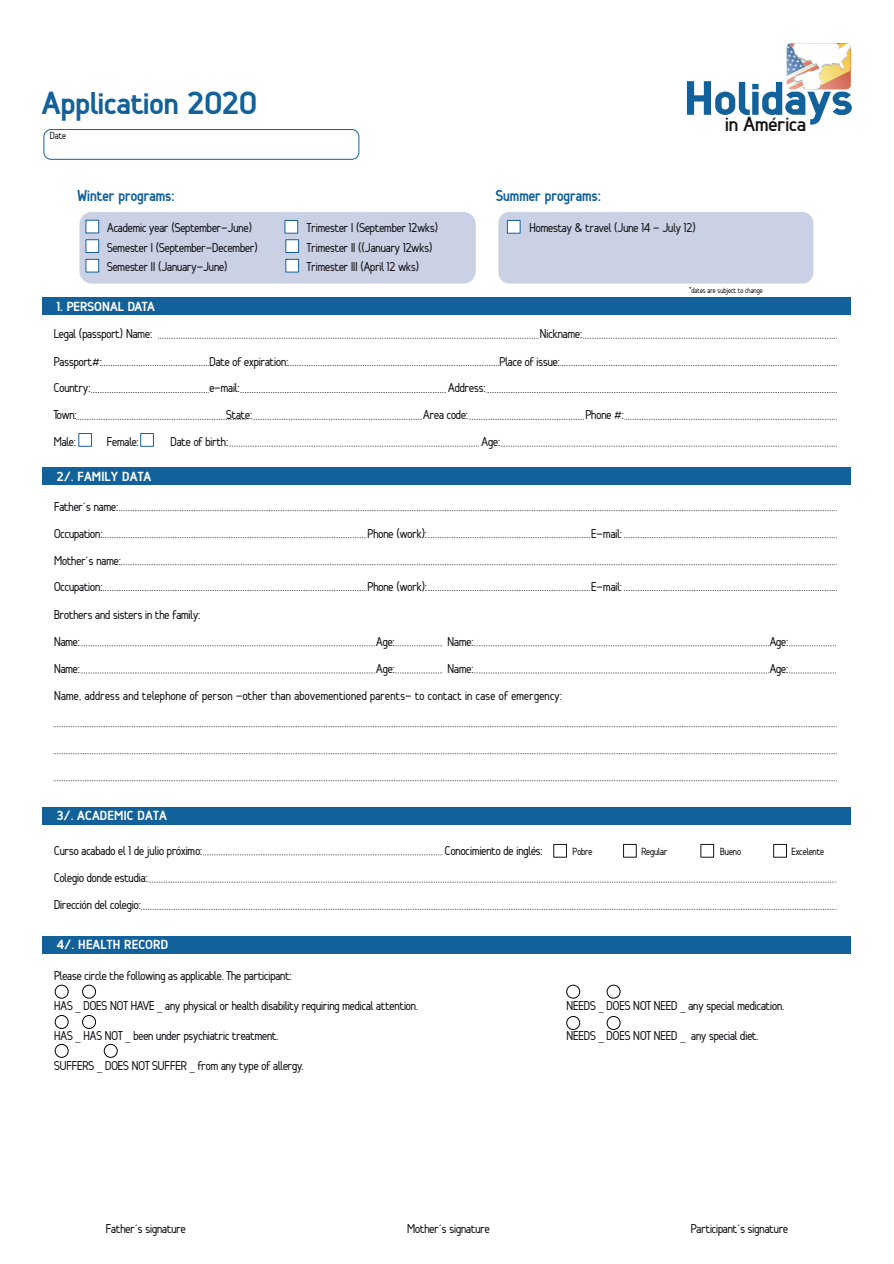
<style>
.page{position:relative;width:894px;height:1264px;background:#fff}
.page>*{position:absolute;margin:0;border:0;box-sizing:border-box;transform-origin:0 0}
.t1{font:36.15px "Min Three";color:#13619b;scale:1.1 1}
.t2{font:23.25px "Min Two";color:#12100f;scale:1.1 1}
.t3{font:18px "Min Three";color:#13619b}
.t4{font:15px/30px "Min One";color:#171419}
.t5{font:15px/27px "Min One";letter-spacing:.005em;color:#151418}
.t6{font:15px "Min Three";letter-spacing:.01em;color:#fff;scale:1.09 1}
.t7{font:15px "Min Three";letter-spacing:.01em;color:#fff;scale:1.1 1}
.t8{font:12px "Min One";letter-spacing:-.005em;color:#151418}
.t9{font:12px "Min One";color:#231f20}
.t10{font:9px "Min One";color:#171419}
</style>
<div class="page">
<div style="left:623px;top:844px;width:13px;height:13px;border:1px solid #151418"></div>
<div style="left:773px;top:844px;width:13px;height:13px;border:1px solid #151418"></div>
<div style="left:43px;top:297px;width:808px;height:18px;background:#13619b"></div>
<div style="left:43px;top:467px;width:808px;height:18px;background:#13619b"></div>
<div style="left:43px;top:806px;width:808px;height:18px;background:#13619b"></div>
<div style="left:553px;top:844px;width:13px;height:13px;border:1px solid #151418"></div>
<svg style="left:686px;top:43px;width:165px;height:82px"></svg>
<div style="left:43px;top:129px;width:316px;height:31px;border:1px solid #13619b;border-radius:7px"></div>
<svg style="left:583px;top:338px;width:253px;height:1px"></svg>
<svg style="left:159px;top:338px;width:379px;height:1px"></svg>
<svg style="left:487px;top:392px;width:349px;height:1px"></svg>
<svg style="left:240px;top:392px;width:206px;height:1px"></svg>
<svg style="left:92px;top:392px;width:117px;height:1px"></svg>
<svg style="left:625px;top:419px;width:211px;height:1px"></svg>
<svg style="left:469px;top:419px;width:115px;height:1px"></svg>
<svg style="left:253px;top:419px;width:170px;height:1px"></svg>
<svg style="left:77px;top:419px;width:170px;height:1px"></svg>
<svg style="left:501px;top:445px;width:335px;height:1px"></svg>
<svg style="left:229px;top:445px;width:250px;height:1px"></svg>
<svg style="left:54px;top:726px;width:782px;height:1px"></svg>
<svg style="left:395px;top:645px;width:48px;height:1px"></svg>
<svg style="left:81px;top:645px;width:295px;height:1px"></svg>
<svg style="left:789px;top:645px;width:47px;height:1px"></svg>
<svg style="left:474px;top:645px;width:295px;height:1px"></svg>
<svg style="left:119px;top:510px;width:717px;height:1px"></svg>
<svg style="left:121px;top:564px;width:715px;height:1px"></svg>
<svg style="left:624px;top:537px;width:212px;height:1px"></svg>
<svg style="left:428px;top:537px;width:162px;height:1px"></svg>
<svg style="left:104px;top:537px;width:263px;height:1px"></svg>
<svg style="left:54px;top:753px;width:782px;height:1px"></svg>
<svg style="left:54px;top:780px;width:782px;height:1px"></svg>
<svg style="left:204px;top:854px;width:239px;height:1px"></svg>
<svg style="left:149px;top:881px;width:687px;height:1px"></svg>
<svg style="left:141px;top:908px;width:692px;height:1px"></svg>
<div style="left:43px;top:935px;width:808px;height:18px;background:#13619b"></div>
<svg style="left:395px;top:672px;width:48px;height:1px"></svg>
<svg style="left:81px;top:672px;width:295px;height:1px"></svg>
<svg style="left:789px;top:672px;width:47px;height:1px"></svg>
<svg style="left:474px;top:672px;width:295px;height:1px"></svg>
<div style="left:79px;top:433px;width:13px;height:13px;background:#fff;border:1px solid #13619b"></div>
<div style="left:140px;top:433px;width:14px;height:13px;background:#fff;border:1px solid #13619b"></div>
<svg style="left:560px;top:365px;width:276px;height:1px"></svg>
<svg style="left:288px;top:365px;width:211px;height:1px"></svg>
<svg style="left:103px;top:365px;width:106px;height:1px"></svg>
<svg style="left:624px;top:590px;width:212px;height:1px"></svg>
<svg style="left:428px;top:590px;width:162px;height:1px"></svg>
<svg style="left:104px;top:590px;width:263px;height:1px"></svg>
<div style="left:55px;top:984px;width:13px;height:14px;border:1px solid #000001;border-radius:50%"></div>
<div style="left:82px;top:984px;width:14px;height:14px;border:1px solid #000001;border-radius:50%"></div>
<div style="left:566px;top:984px;width:14px;height:14px;border:1px solid #000001;border-radius:50%"></div>
<svg style="left:607px;top:984px;width:13px;height:13px"></svg>
<div style="left:606px;top:984px;width:14px;height:14px;border:1px solid #000001;border-radius:50%"></div>
<svg style="left:566px;top:1016px;width:13px;height:13px"></svg>
<div style="left:566px;top:1015px;width:14px;height:14px;border:1px solid #000001;border-radius:50%"></div>
<svg style="left:607px;top:1016px;width:13px;height:13px"></svg>
<div style="left:606px;top:1015px;width:14px;height:14px;border:1px solid #000001;border-radius:50%"></div>
<div style="left:55px;top:1014px;width:13px;height:14px;border:1px solid #000001;border-radius:50%"></div>
<svg style="left:83px;top:1015px;width:13px;height:13px"></svg>
<div style="left:82px;top:1014px;width:14px;height:14px;border:1px solid #000001;border-radius:50%"></div>
<div style="left:55px;top:1043px;width:13px;height:14px;border:1px solid #000001;border-radius:50%"></div>
<div style="left:104px;top:1043px;width:13px;height:14px;border:1px solid #000001;border-radius:50%"></div>
<div style="left:79px;top:212px;width:396px;height:71px;background:#cad1e4;border-radius:12px"></div>
<div style="left:498px;top:212px;width:315px;height:71px;background:#cad1e4;border-radius:11px"></div>
<div style="left:86px;top:220px;width:13px;height:13px;background:#fff;border:1px solid #13619b"></div>
<div style="left:86px;top:239px;width:13px;height:13px;background:#fff;border:1px solid #13619b"></div>
<div style="left:285px;top:220px;width:13px;height:13px;background:#fff;border:1px solid #13619b"></div>
<div style="left:507px;top:220px;width:13px;height:13px;background:#fff;border:1px solid #13619b"></div>
<div style="left:86px;top:259px;width:13px;height:13px;background:#fff;border:1px solid #13619b"></div>
<div style="left:285px;top:239px;width:14px;height:13px;background:#fff;border:1px solid #13619b"></div>
<div style="left:285px;top:259px;width:14px;height:13px;background:#fff;border:1px solid #13619b"></div>
<h1 class="t1" style="left:42px;top:85px;width:197px">Application 2020</h1>
<p class="t9" style="left:50px;top:130px;width:18px">Date</p>
<p class="t3" style="left:77px;top:187px;width:98px">Winter programs:</p>
<p class="t3" style="left:496px;top:187px;width:106px">Summer programs:</p>
<p class="t4" style="left:107px;top:218px;width:152px;line-height:19.5px">Academic year (September-June)<br>Semester I (September-December)<br>Semester II (January-June)</p>
<p class="t4" style="left:307px;top:212px;width:133px">Trimester I (September 12wks)</p>
<p class="t4" style="left:529px;top:212px;width:168px">Homestay &amp; travel (June 14 - July 12)</p>
<p class="t4" style="left:307px;top:237px;width:127px;line-height:19.5px">Trimester II ((January 12wks)<br>Trimester III (April 12 wks)</p>
<h2 class="t2" style="left:725px;top:113px;width:75px">in América</h2>
<p class="t6" style="left:57px;top:299px;width:91px">1. PERSONAL DATA</p>
<p class="t4" style="left:54px;top:318px;width:100px">Legal (passport) Name:</p>
<p class="t4" style="left:539px;top:318px;width:44px">Nickname:</p>
<p class="t4" style="left:54px;top:346px;width:50px">Passport#:</p>
<p class="t4" style="left:209px;top:346px;width:80px">Date of expiration:</p>
<p class="t4" style="left:499px;top:346px;width:62px">Place of issue:</p>
<p class="t4" style="left:54px;top:373px;width:38px">Country:</p>
<p class="t4" style="left:209px;top:373px;width:32px">e-mail:</p>
<p class="t4" style="left:448px;top:373px;width:39px">Address:</p>
<p class="t4" style="left:54px;top:399px;width:25px">Town:</p>
<p class="t4" style="left:226px;top:399px;width:28px">State:</p>
<p class="t4" style="left:423px;top:399px;width:46px">Area code:</p>
<p class="t4" style="left:585px;top:399px;width:40px">Phone #:</p>
<p class="t5" style="left:54px;top:428px;width:24px">Male:</p>
<p class="t4" style="left:170px;top:426px;width:59px">Date of birth:</p>
<p class="t4" style="left:481px;top:426px;width:20px">Age:</p>
<p class="t5" style="left:107px;top:428px;width:33px">Female:</p>
<p class="t6" style="left:57px;top:468px;width:88px">2/. FAMILY DATA</p>
<p class="t4" style="left:54px;top:492px;width:66px;line-height:27px">Father´s name:<br>Occupation:</p>
<p class="t4" style="left:54px;top:547px;width:68px;line-height:25.8px">Mother´s name:<br>Occupation:</p>
<p class="t4" style="left:367px;top:518px;width:61px">Phone (work):</p>
<p class="t5" style="left:591px;top:519px;width:32px">E-mail:</p>
<p class="t4" style="left:367px;top:571px;width:61px">Phone (work):</p>
<p class="t5" style="left:591px;top:572px;width:32px">E-mail:</p>
<p class="t10" style="left:689px;top:286px;width:75px">*dates are subject to change</p>
<p class="t4" style="left:54px;top:599px;width:148px">Brothers and sisters in the family:</p>
<p class="t5" style="left:54px;top:628px;width:27px">Name:</p>
<p class="t5" style="left:376px;top:628px;width:20px">Age:</p>
<p class="t5" style="left:447px;top:628px;width:27px">Name:</p>
<p class="t5" style="left:769px;top:628px;width:20px">Age:</p>
<p class="t5" style="left:54px;top:655px;width:27px">Name:</p>
<p class="t5" style="left:376px;top:655px;width:20px">Age:</p>
<p class="t5" style="left:447px;top:655px;width:27px">Name:</p>
<p class="t5" style="left:769px;top:655px;width:20px">Age:</p>
<p class="t5" style="left:54px;top:681px;width:509px">Name, address and telephone of person -other than abovementioned parents- to contact in case of emergency:</p>
<p class="t6" style="left:57px;top:808px;width:102px">3/. ACADEMIC DATA</p>
<p class="t5" style="left:54px;top:836px;width:150px">Curso acabado el 1 de julio próximo:</p>
<p class="t5" style="left:445px;top:836px;width:99px">Conocimiento de inglés:</p>
<p class="t8" style="left:572px;top:845px;width:22px">Pobre</p>
<p class="t8" style="left:641px;top:845px;width:28px">Regular</p>
<p class="t8" style="left:720px;top:845px;width:22px">Bueno</p>
<p class="t8" style="left:791px;top:845px;width:34px">Excelente</p>
<p class="t5" style="left:54px;top:863px;width:95px">Colegio donde estudia:<br>Dirección del colegio:</p>
<p class="t7" style="left:57px;top:936px;width:103px">4/. HEALTH RECORD</p>
<p class="t4" style="left:54px;top:960px;width:365px">Please circle the following as applicable. The participant:<br>HAS _ DOES NOT HAVE _ any physical or health disability requiring medical attention.<br>HAS _ HAS NOT _ been under psychiatric treatment.<br>SUFFERS _ DOES NOT SUFFER _ from any type of allergy.</p>
<p class="t4" style="left:566px;top:990px;width:219px">NEEDS _ DOES NOT NEED _ any special medication.<br>NEEDS _ DOES NOT NEED _ any special diet.</p>
<p class="t4" style="left:106px;top:1213px;width:81px">Father´s signature</p>
<p class="t4" style="left:407px;top:1213px;width:84px">Mother´s signature</p>
<p class="t4" style="left:690px;top:1213px;width:99px">Participant´s signature</p>
</div>
